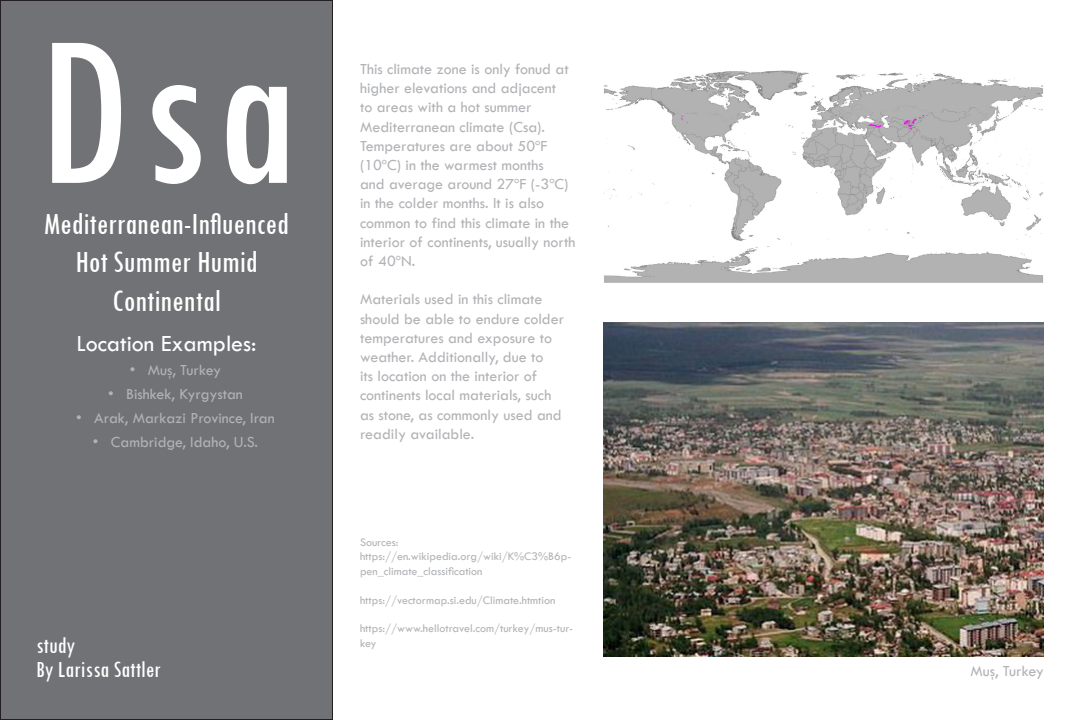
<style>
.page{position:relative;width:1080px;height:720px;background:#fff}
.page>*{position:absolute;margin:0;border:0;box-sizing:border-box;transform-origin:0 0}
.t1{font:condensed 225px "Tw Cen";color:#fff}
.t2{font:condensed 32px/38.4px "Tw Cen";color:#fff;text-align:center}
.t3{font:condensed 24px "Tw Cen";color:#fff}
.t4{font:24px "Tw Cen";color:#fff}
.t5{font:16px/19.2px "Tw Cen";color:#b1b3b6}
.t6{font:12px/14.4px "Tw Cen";color:#b1b3b6}
</style>
<div class="page">
<div style="left:0;top:1px;width:332px;height:719px;background:#717275"></div>
<img style="left:604px;top:70px;width:439px;height:213px">
<img style="left:603px;top:322px;width:441px;height:334px">
<p class="t1" style="left:36px;top:-23px;width:263px">Dsa</p>
<p class="t2" style="left:44px;top:204px;width:247px">Mediterranean-Influenced<br>Hot Summer Humid<br>Continental</p>
<p class="t4" style="left:76px;top:329px;width:182px">Location Examples:</p>
<p class="t5" style="left:130px;top:361px;width:93px">• Muş, Turkey</p>
<p class="t5" style="left:108px;top:385px;width:136px">• Bishkek, Kyrgystan</p>
<p class="t5" style="left:76px;top:409px;width:200px">• Arak, Markazi Province, Iran</p>
<p class="t5" style="left:93px;top:433px;width:167px">• Cambridge, Idaho, U.S.</p>
<p class="t3" style="left:36px;top:631px;width:41px">study</p>
<p class="t3" style="left:36px;top:655px;width:126px">By Larissa Sattler</p>
<p class="t5" style="left:360px;top:59px;width:217px">This climate zone is only fonud at higher elevations and adjacent<br>to areas with a hot summer<br>Mediterranean climate (Csa).<br>Temperatures are about 50ºF (10ºC) in the warmest months<br>and average around 27ºF (-3ºC) in the colder months. It is also common to find this climate in the interior of continents, usually north of 40ºN.</p>
<p class="t5" style="left:360px;top:290px;width:206px">Materials used in this climate should be able to endure colder temperatures and exposure to weather. Additionally, due to<br>its location on the interior of continents local materials, such as stone, as commonly used and readily available.</p>
<p class="t6" style="left:360px;top:535px;width:40px">Sources:</p>
<p class="t6" style="left:360px;top:549px;width:213px">https://en.wikipedia.org/wiki/K%C3%B6p&shy;pen_climate_classification</p>
<p class="t6" style="left:360px;top:593px;width:197px">https://vectormap.si.edu/Climate.htmtion</p>
<p class="t6" style="left:360px;top:621px;width:215px">https://www.hellotravel.com/turkey/mus-tur&shy;key</p>
<p class="t5" style="left:970px;top:662px;width:75px">Muş, Turkey</p>
</div>
